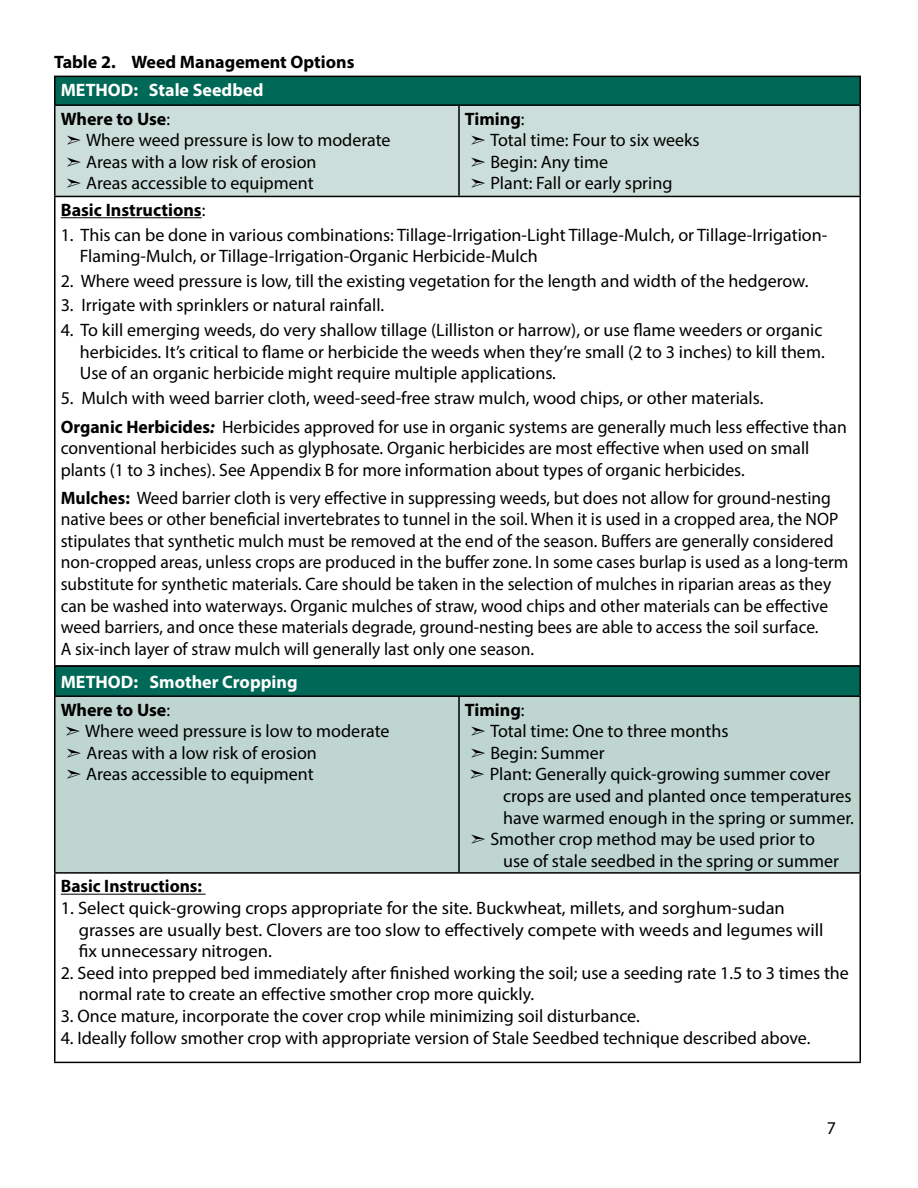
<style>
.page{position:relative;width:918px;height:1188px;background:#fff}
.page>*{position:absolute;margin:0;border:0;box-sizing:border-box;transform-origin:0 0}
.t1{font:18px/21.6px "Myriad Pro";color:#000}
.t2{font:700 18px "Myriad Pro";color:#000}
.t3{font:700 18px/28.8px "Myriad Pro";color:#fff}
.s1{color:#000}
.s2{font-weight:400;color:#000}
.s3{font-family:"MS P Gothic";font-size:16.5px}
.s4{font-weight:700}
.s5{font-weight:400}
.s6{font-weight:700;font-style:italic}
</style>
<div class="page">
<div style="left:55px;top:76px;width:805px;height:29px;background:#006857"></div>
<div style="left:56px;top:106px;width:804px;height:90px;background:#ccdeda"></div>
<hr style="left:54px;top:76px;width:405px;height:1px;background:#000">
<hr style="left:54px;top:77px;width:2px;height:27px;background:#000">
<hr style="left:459px;top:76px;width:402px;height:1px;background:#000">
<svg style="left:860px;top:77px;width:1px;height:27px"></svg>
<hr style="left:54px;top:104px;width:405px;height:2px;background:#000">
<hr style="left:54px;top:106px;width:2px;height:90px;background:#000">
<hr style="left:459px;top:104px;width:402px;height:2px;background:#000">
<hr style="left:458px;top:106px;width:2px;height:90px;background:#000">
<hr style="left:860px;top:106px;width:1px;height:90px;background:#000">
<hr style="left:54px;top:196px;width:405px;height:1px;background:#000">
<hr style="left:54px;top:197px;width:2px;height:468px;background:#000">
<hr style="left:459px;top:196px;width:402px;height:1px;background:#000">
<hr style="left:860px;top:197px;width:1px;height:468px;background:#000">
<hr style="left:61px;top:217px;width:141px;height:1px;background:#000">
<div style="left:55px;top:666px;width:805px;height:30px;background:#006857"></div>
<div style="left:56px;top:697px;width:804px;height:175px;background:#bed5d0"></div>
<hr style="left:54px;top:697px;width:2px;height:175px;background:#000">
<hr style="left:458px;top:697px;width:2px;height:175px;background:#000">
<hr style="left:860px;top:697px;width:1px;height:175px;background:#000">
<hr style="left:54px;top:872px;width:405px;height:2px;background:#000">
<hr style="left:54px;top:874px;width:2px;height:188px;background:#000">
<hr style="left:459px;top:872px;width:402px;height:2px;background:#000">
<hr style="left:860px;top:874px;width:1px;height:188px;background:#000">
<hr style="left:54px;top:1062px;width:405px;height:1px;background:#000">
<hr style="left:459px;top:1062px;width:402px;height:1px;background:#000">
<hr style="left:54px;top:665px;width:405px;height:2px;background:#000">
<hr style="left:54px;top:667px;width:2px;height:28px;background:#000">
<hr style="left:459px;top:665px;width:402px;height:2px;background:#000">
<svg style="left:860px;top:667px;width:1px;height:28px"></svg>
<hr style="left:54px;top:695px;width:405px;height:2px;background:#000">
<hr style="left:459px;top:695px;width:402px;height:2px;background:#000">
<hr style="left:61px;top:894px;width:145px;height:1px;background:#000">
<p class="t2" style="left:54px;top:50px;width:302px">Table 2. Weed Management Options</p>
<p class="t3" style="left:61px;top:75px;width:204px">METHOD: Stale Seedbed<br><span class="s1">Where to Use</span><span class="s2">:</span></p>
<p class="t1" style="left:66px;top:129px;width:327px"><span class="s3">➣</span> Where weed pressure is low to moderate <span class="s3">➣</span> Areas with a low risk of erosion<br><span class="s3">➣</span> Areas accessible to equipment</p>
<p class="t1" style="left:465px;top:108px;width:236px"><span class="s4">Timing</span>:<br><span class="s3">➣</span> Total time: Four to six weeks <span class="s3">➣</span> Begin: Any time<br><span class="s3">➣</span> Plant: Fall or early spring</p>
<p class="t2" style="left:61px;top:198px;width:146px">Basic Instructions<span class="s5">:</span></p>
<p class="t1" style="left:80px;top:223px;width:749px;text-indent:-19px">1. This can be done in various combinations: Tillage-Irrigation-Light Tillage-Mulch, or Tillage-Irrigation-<br>Flaming-Mulch, or Tillage-Irrigation-Organic Herbicide-Mulch</p>
<p class="t1" style="left:61px;top:270px;width:749px">2. Where weed pressure is low, till the existing vegetation for the length and width of the hedgerow.</p>
<p class="t1" style="left:61px;top:294px;width:325px">3. Irrigate with sprinklers or natural rainfall.</p>
<p class="t1" style="left:80px;top:319px;width:746px;text-align:justify;text-indent:-19px">4. To kill emerging weeds, do very shallow tillage (Lilliston or harrow), or use flame weeders or organic herbicides. It’s critical to flame or herbicide the weeds when they’re small (2 to 3 inches) to kill them.<br>Use of an organic herbicide might require multiple applications.</p>
<p class="t1" style="left:61px;top:383px;width:788px;line-height:29.1px">5. Mulch with weed barrier cloth, weed-seed-free straw mulch, wood chips, or other materials.<br><span class="s4">Organic Herbicides</span><span class="s6">:</span> Herbicides approved for use in organic systems are generally much less effective than</p>
<p class="t1" style="left:61px;top:437px;width:750px">conventional herbicides such as glyphosate. Organic herbicides are most effective when used on small plants (1 to 3 inches). See Appendix B for more information about types of organic herbicides.</p>
<p class="t1" style="left:61px;top:487px;width:789px"><span class="s4">Mulches:</span> Weed barrier cloth is very effective in suppressing weeds, but does not allow for ground-nesting native bees or other beneficial invertebrates to tunnel in the soil. When it is used in a cropped area, the NOP stipulates that synthetic mulch must be removed at the end of the season. Buffers are generally considered non-cropped areas, unless crops are produced in the buffer zone. In some cases burlap is used as a long-term substitute for synthetic materials. Care should be taken in the selection of mulches in riparian areas as they can be washed into waterways. Organic mulches of straw, wood chips and other materials can be effective weed barriers, and once these materials degrade, ground-nesting bees are able to access the soil surface.<br>A six-inch layer of straw mulch will generally last only one season.</p>
<p class="t3" style="left:61px;top:667px;width:238px;line-height:27.8px">METHOD: Smother Cropping<br><span class="s1">Where to Use</span><span class="s2">:</span></p>
<p class="t1" style="left:65px;top:720px;width:327px"><span class="s3">➣</span> Where weed pressure is low to moderate <span class="s3">➣</span> Areas with a low risk of erosion<br><span class="s3">➣</span> Areas accessible to equipment</p>
<p class="t2" style="left:465px;top:698px;width:61px">Timing<span class="s5">:</span></p>
<p class="t1" style="left:470px;top:720px;width:260px"><span class="s3">➣</span> Total time: One to three months</p>
<p class="t1" style="left:470px;top:742px;width:136px"><span class="s3">➣</span> Begin: Summer</p>
<p class="t1" style="left:469px;top:763px;width:363px"><span class="s3">➣</span> Plant: Generally quick-growing summer cover</p>
<p class="t1" style="left:503px;top:785px;width:350px">crops are used and planted once temperatures</p>
<p class="t1" style="left:503px;top:807px;width:352px">have warmed enough in the spring or summer.</p>
<p class="t1" style="left:470px;top:828px;width:347px"><span class="s3">➣</span> Smother crop method may be used prior to</p>
<p class="t1" style="left:503px;top:850px;width:337px">use of stale seedbed in the spring or summer</p>
<p class="t2" style="left:61px;top:875px;width:143px">Basic Instructions:</p>
<p class="t1" style="left:79px;top:897px;width:746px;text-indent:-18px">1. Select quick-growing crops appropriate for the site. Buckwheat, millets, and sorghum-sudan grasses are usually best. Clovers are too slow to effectively compete with weeds and legumes will fix unnecessary nitrogen.</p>
<p class="t1" style="left:79px;top:962px;width:772px;text-indent:-18px">2. Seed into prepped bed immediately after finished working the soil; use a seeding rate 1.5 to 3 times the normal rate to create an effective smother crop more quickly.</p>
<p class="t1" style="left:61px;top:1005px;width:581px">3. Once mature, incorporate the cover crop while minimizing soil disturbance.</p>
<p class="t1" style="left:61px;top:1026px;width:751px">4. Ideally follow smother crop with appropriate version of Stale Seedbed technique described above.</p>
<p class="t1" style="left:827px;top:1117px;width:11px">7</p>
</div>
